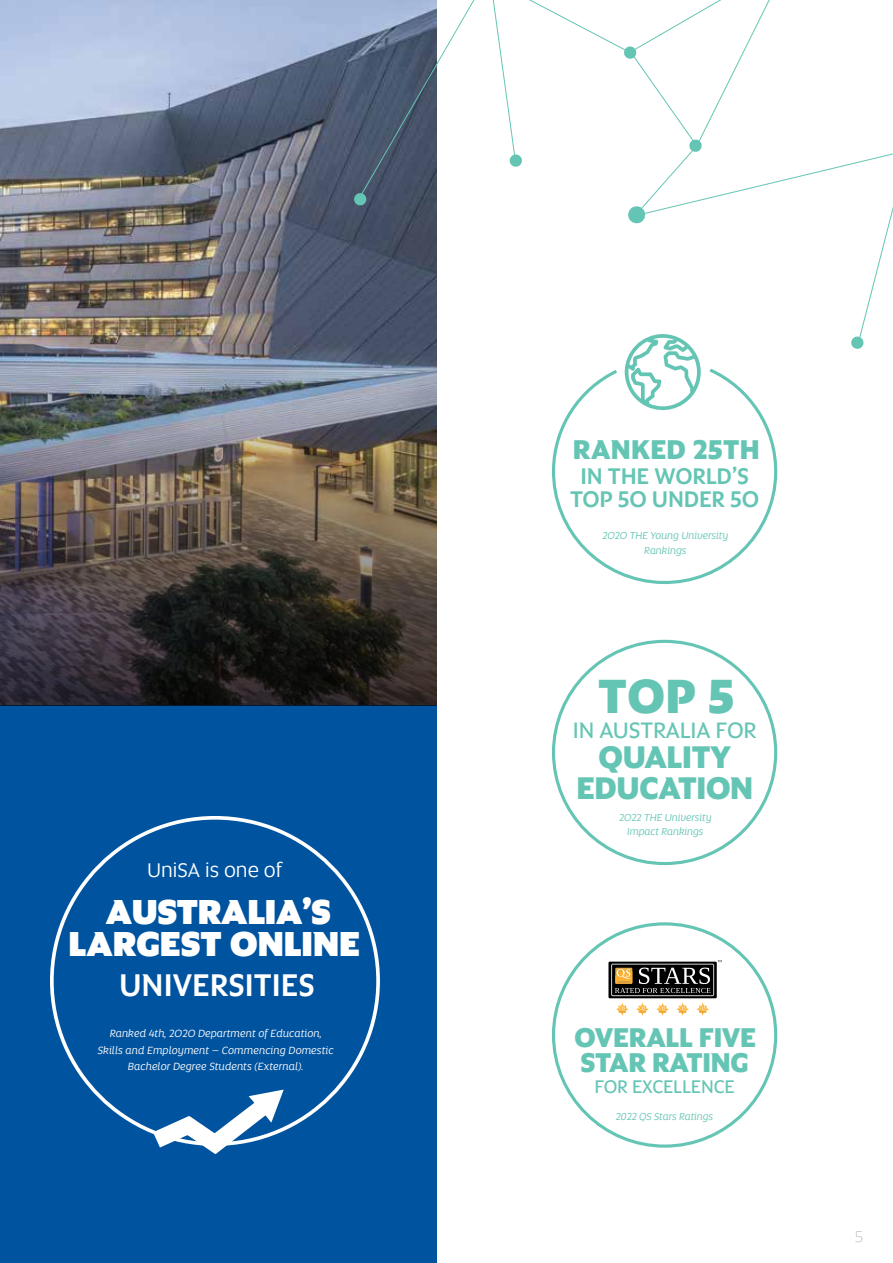
<style>
.page{position:relative;width:893px;height:1263px;background:#fff}
.page>*{position:absolute;margin:0;border:0;box-sizing:border-box;transform-origin:0 0}
.t1{font:800 48.15px "Altis Uni SA";color:#65c5b4}
.t2{font:800 34.5px/32.8px "Altis Uni SA";color:#fff;text-align:center}
.t3{font:500 31.95px "Altis Uni SA";color:#fff}
.t4{font:800 31.35px/30.3px "Altis Uni SA";letter-spacing:-.01em;color:#65c5b4;text-align:center}
.t5{font:800 27.3px "Altis Uni SA";letter-spacing:.01em;color:#65c5b4}
.t6{font:800 27.15px/25px "Altis Uni SA";letter-spacing:-.01em;color:#65c5b4}
.t7{font:500 23.1px/23.1px "Altis Uni SA";letter-spacing:-.01em;color:#65c5b4;text-align:center}
.t8{font:23.1px "Altis Uni SA";letter-spacing:-.01em;color:#65c5b4}
.t9{font:20.55px "Altis Uni SA";color:#fff}
.t10{font:18.9px "Altis Uni SA";letter-spacing:-.01em;color:#65c5b4}
.t11{font:300 16.5px "Altis Uni SA";color:#bcbec0}
.t12{font:italic 10.95px/16.4px "Altis Uni SA";color:#fff;text-align:center}
.t13{font:italic 10.5px/14.7px "Altis Uni SA";letter-spacing:-.01em;color:#65c5b4;text-align:center}
</style>
<div class="page">
<img style="left:0;top:0;width:436px;height:354px">
<div style="left:0;top:705px;width:436px;height:558px;background:#00539f"></div>
<img style="left:0;top:354px;width:436px;height:351px">
<svg style="left:608px;top:962px;width:109px;height:36px"></svg>
<div style="left:611px;top:964px;width:103px;height:32px;border:1px solid #d1d3d4"></div>
<svg style="left:615px;top:968px;width:95px;height:25px;background:#4e473c"></svg>
<svg style="left:616px;top:1003px;width:13px;height:13px"></svg>
<svg style="left:636px;top:1003px;width:13px;height:13px"></svg>
<svg style="left:656px;top:1003px;width:13px;height:13px"></svg>
<svg style="left:676px;top:1003px;width:13px;height:13px"></svg>
<svg style="left:696px;top:1003px;width:13px;height:13px"></svg>
<svg style="left:791px;top:153px;width:102px;height:183px"></svg>
<svg style="left:851px;top:336px;width:13px;height:13px"></svg>
<svg style="left:628px;top:0;width:163px;height:224px"></svg>
<svg style="left:360px;top:0;width:271px;height:197px"></svg>
<svg style="left:353px;top:192px;width:14px;height:14px"></svg>
<svg style="left:489px;top:0;width:34px;height:168px"></svg>
<svg style="left:552px;top:368px;width:225px;height:216px"></svg>
<svg style="left:625px;top:334px;width:78px;height:80px"></svg>
<svg style="left:153px;top:1089px;width:131px;height:65px"></svg>
<h3 class="t9" style="left:147px;top:856px;width:136px">UniSA is one of</h3>
<h2 class="t2" style="left:68px;top:893px;width:293px">AUSTRALIA’S<br>LARGEST ONLINE</h2>
<h3 class="t3" style="left:119px;top:961px;width:197px">UNIVERSITIES</h3>
<p class="t12" style="left:98px;top:1025px;width:237px">Ranked 4th, 2020 Department of Education,<br>Skills and Employment – Commencing Domestic<br>Bachelor Degree Students (External).</p>
<h3 class="t5" style="left:573px;top:428px;width:188px">RANKED 25TH</h3>
<h3 class="t7" style="left:570px;top:463px;width:191px">IN THE WORLD’S<br>TOP 50 UNDER 50</h3>
<p class="t13" style="left:602px;top:528px;width:128px">2020 THE Young University<br>Rankings</p>
<h1 class="t1" style="left:598px;top:659px;width:138px">TOP 5</h1>
<h3 class="t8" style="left:573px;top:713px;width:185px">IN AUSTRALIA FOR</h3>
<h3 class="t4" style="left:576px;top:740px;width:178px">QUALITY<br>EDUCATION</h3>
<p class="t13" style="left:619px;top:809px;width:94px">2022 THE University<br>Impact Rankings</p>
<h3 class="t6" style="left:575px;top:1023px;width:183px">OVERALL FIVE<br>STAR RATING</h3>
<h3 class="t10" style="left:594px;top:1073px;width:142px">FOR EXCELLENCE</h3>
<p class="t13" style="left:616px;top:1109px;width:99px">2022 QS Stars Ratings</p>
<h3 class="t11" style="left:855px;top:1225px;width:10px">5</h3>
</div>
